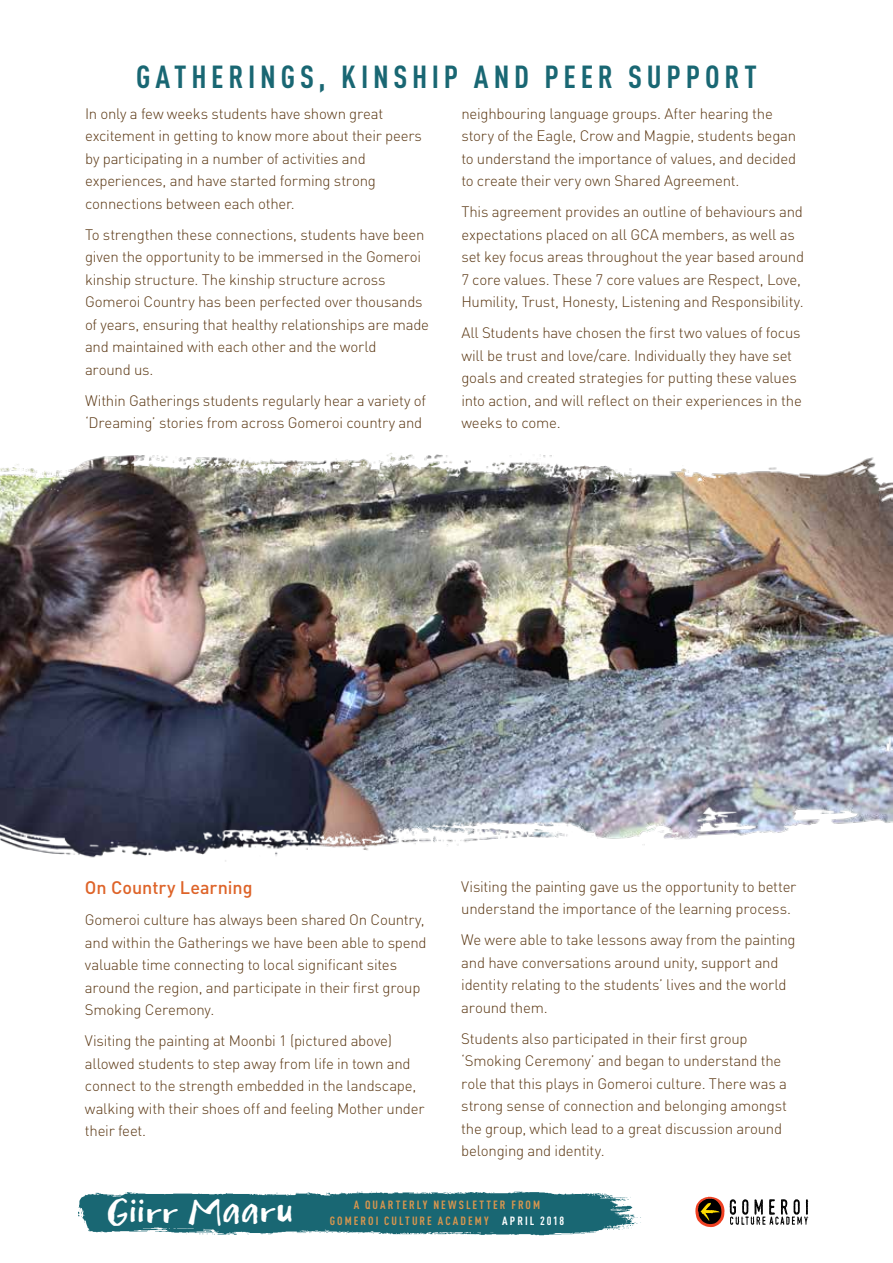
<style>
.page{position:relative;width:893px;height:1263px;background:#fff}
.page>*{position:absolute;margin:0;border:0;box-sizing:border-box;transform-origin:0 0}
.t1{font:35.7px "Mightyto Save";letter-spacing:.025em;color:#fff;scale:1.2 1}
.t2{font:700 condensed 31.5px "DIN Pro";letter-spacing:.15em;color:#196773}
.t3{font:500 18px "DIN Pro";color:#de6328}
.t4{font:300 15px/22.5px "DIN Pro";letter-spacing:-.015em;color:#5b3814}
.t5{font:700 condensed 11.85px "DIN Pro";letter-spacing:.175em;color:#d8964e}
.s1{font-size:38.55px}
.s2{color:#fff}
</style>
<div class="page">
<img style="left:78px;top:1191px;width:563px;height:44px">
<img style="left:0;top:453px;width:893px;height:409px">
<svg style="left:695px;top:1196px;width:29px;height:31px"></svg>
<svg style="left:730px;top:1199px;width:78px;height:26px"></svg>
<h2 class="t2" style="left:136px;top:58px;width:622px">GATHERINGS, KINSHIP AND PEER SUPPORT</h2>
<p class="t4" style="left:85px;top:102px;width:338px">In only a few weeks students have shown great excitement in getting to know more about their peers by participating in a number of activities and experiences, and have started forming strong connections between each other.</p>
<p class="t4" style="left:85px;top:223px;width:345px">To strengthen these connections, students have been given the opportunity to be immersed in the Gomeroi kinship structure. The kinship structure across Gomeroi Country has been perfected over thousands of years, ensuring that healthy relationships are made and maintained with each other and the world<br>around us.</p>
<p class="t4" style="left:85px;top:389px;width:343px">Within Gatherings students regularly hear a variety of ‘Dreaming’ stories from across Gomeroi country and</p>
<p class="t4" style="left:461px;top:102px;width:336px">neighbouring language groups. After hearing the story of the Eagle, Crow and Magpie, students began to understand the importance of values, and decided to create their very own Shared Agreement.</p>
<p class="t4" style="left:461px;top:200px;width:344px">This agreement provides an outline of behaviours and expectations placed on all GCA members, as well as set key focus areas throughout the year based around 7 core values. These 7 core values are Respect, Love, Humility, Trust, Honesty, Listening and Responsibility.</p>
<p class="t4" style="left:461px;top:321px;width:342px">All Students have chosen the first two values of focus will be trust and love/care. Individually they have set goals and created strategies for putting these values into action, and will reflect on their experiences in the weeks to come.</p>
<p class="t3" style="left:85px;top:875px;width:169px">On Country Learning</p>
<p class="t4" style="left:85px;top:908px;width:343px">Gomeroi culture has always been shared On Country, and within the Gatherings we have been able to spend valuable time connecting to local significant sites around the region, and participate in their first group Smoking Ceremony.</p>
<p class="t4" style="left:85px;top:1029px;width:341px">Visiting the painting at Moonbi 1 (pictured above) allowed students to step away from life in town and connect to the strength embedded in the landscape, walking with their shoes off and feeling Mother under their feet.</p>
<p class="t4" style="left:461px;top:874px;width:337px">Visiting the painting gave us the opportunity to better understand the importance of the learning process.</p>
<p class="t4" style="left:461px;top:928px;width:336px">We were able to take lessons away from the painting and have conversations around unity, support and identity relating to the students’ lives and the world around them.</p>
<p class="t4" style="left:461px;top:1026px;width:327px">Students also participated in their first group ‘Smoking Ceremony’ and began to understand the role that this plays in Gomeroi culture. There was a strong sense of connection and belonging amongst the group, which lead to a great discussion around belonging and identity.</p>
<h1 class="t1" style="left:107px;top:1191px;width:157px">Giirr <span class="s1">M</span>aaru</h1>
<p class="t5" style="left:354px;top:1198px;width:188px">A QUARTERLY NEWSLETTER FROM</p>
<p class="t5" style="left:330px;top:1213px;width:236px">GOMEROI CULTURE ACADEMY <span class="s2">APRIL 2018</span></p>
</div>
